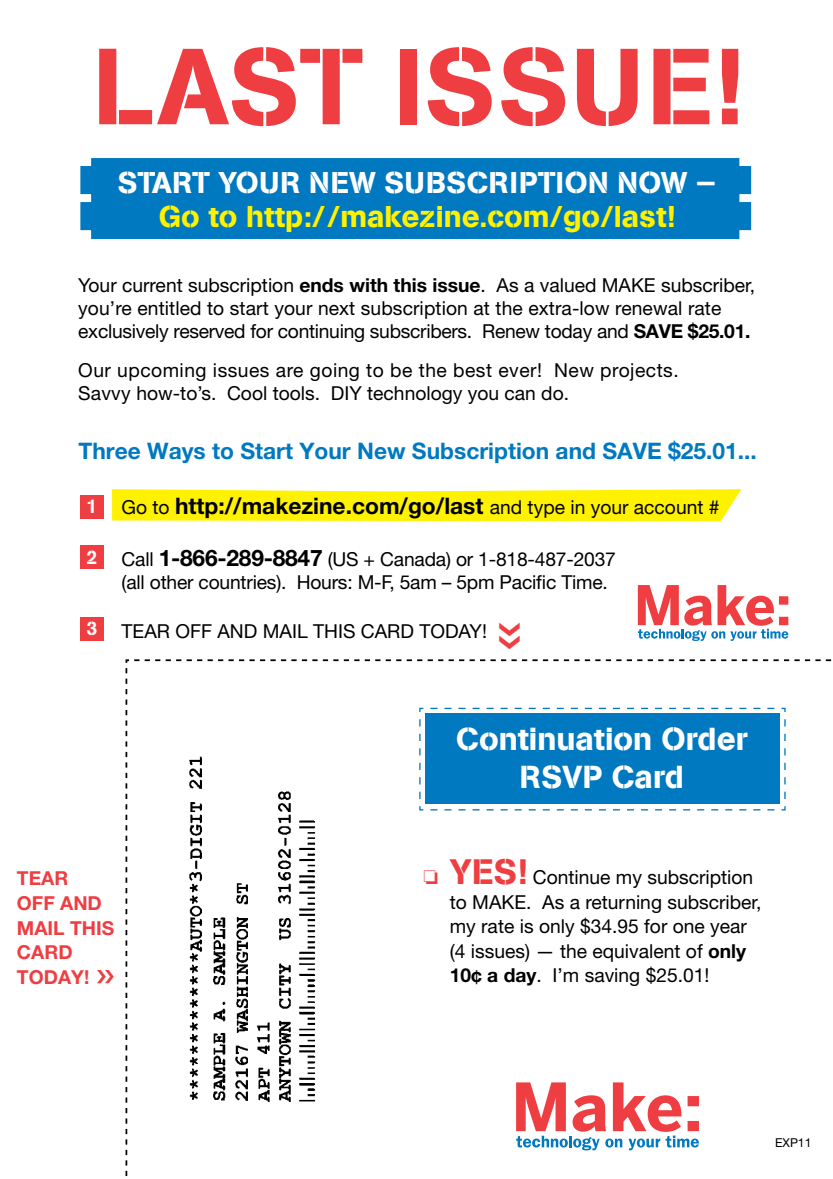
<style>
.page{position:relative;width:833px;height:1179px;background:#fff}
.page>*{position:absolute;margin:0;border:0;box-sizing:border-box;transform-origin:0 0}
.t1{font:106.75px "AG Book Stencil";letter-spacing:.02em;color:#ef3e42}
.t2{font:31.5px/37.8px "AG Book Stencil";color:#fff;text-align:center}
.t3{font:29.75px "AG Book Stencil";color:#fff200}
.t4{font:29.75px "AG Book Stencil";letter-spacing:.02em;color:#fff}
.t5{font:700 22.75px "Helvetica Neue";color:#000}
.t6{font:700 22.75px "Helvetica Neue";color:#0079c1}
.t7{font:19.25px/24.5px "Helvetica Neue";color:#000}
.t8{font:19.25px/23.1px "Helvetica Neue";letter-spacing:.025em;color:#000}
.t9{font:700 19.25px/24.5px "Helvetica Neue";color:#ef3e42}
.t10{font:19.25px "AG Book Stencil";color:#fff}
.t11{font:12.25px "Helvetica Neue";color:#000}
.s1{font-weight:700}
.s2{font-weight:400;font-size:19.25px}
.s3{font-weight:700;font-size:22.75px}
.s4{color:#ef3e42}
.s5{font-family:"AG Book Stencil";font-size:35px;color:#ef3e42}
</style>
<div class="page">
<svg style="left:125px;top:659px;width:707px;height:518px"></svg>
<svg style="left:638px;top:585px;width:150px;height:55px"></svg>
<div style="left:80px;top:158px;width:672px;height:82px;background:#0079c1"></div>
<svg style="left:516px;top:1082px;width:183px;height:68px"></svg>
<svg style="left:418px;top:707px;width:368px;height:104px"></svg>
<div style="left:425px;top:713px;width:354px;height:91px;background:#0079c1"></div>
<img style="left:183px;top:753px;width:149px;height:347px">
<div style="left:80px;top:495px;width:24px;height:23px;background:#ef3e42"></div>
<div style="left:80px;top:545px;width:24px;height:24px;background:#ef3e42"></div>
<div style="left:80px;top:617px;width:24px;height:23px;background:#ef3e42"></div>
<svg style="left:112px;top:489px;width:629px;height:32px"></svg>
<h1 class="t1" style="left:93px;top:23px;width:651px">LAST ISSUE!</h1>
<h3 class="t4" style="left:118px;top:165px;width:599px">START YOUR NEW SUBSCRIPTION NOW —</h3>
<h3 class="t3" style="left:159px;top:198px;width:518px">Go to http://makezine.com/go/last!</h3>
<p class="t7" style="left:78px;top:273px;width:678px;line-height:23.1px">Your current subscription <span class="s1">ends with this issue</span>. As a valued MAKE subscriber, you’re entitled to start your next subscription at the extra-low renewal rate exclusively reserved for continuing subscribers. Renew today and <span class="s1">SAVE $25.01.</span></p>
<p class="t8" style="left:78px;top:358px;width:602px">Our upcoming issues are going to be the best ever! New projects.<br>Savvy how-to’s. Cool tools. DIY technology you can do.</p>
<p class="t6" style="left:78px;top:436px;width:680px">Three Ways to Start Your New Subscription and SAVE $25.01...</p>
<p class="t10" style="left:87px;top:495px;width:12px">1</p>
<p class="t10" style="left:87px;top:546px;width:12px">2</p>
<p class="t10" style="left:87px;top:617px;width:12px">3</p>
<p class="t5" style="left:121px;top:491px;width:599px"><span class="s2">Go to</span> http://makezine.com/go/last <span class="s2">and type in your account #</span></p>
<p class="t7" style="left:121px;top:547px;width:496px;line-height:23.1px">Call <span class="s3">1-866-289-8847</span> (US + Canada) or 1-818-487-2037 (all other countries). Hours: M-F, 5am – 5pm Pacific Time.</p>
<p class="t7" style="left:121px;top:618px;width:367px">TEAR OFF AND MAIL THIS CARD TODAY!</p>
<h2 class="t2" style="left:456px;top:719px;width:293px">Continuation Order<br>RSVP Card</h2>
<p class="t9" style="left:17px;top:865px;width:99px">TEAR<br>OFF AND<br>MAIL THIS<br>CARD<br>TODAY!</p>
<p class="t7" style="left:450px;top:864px;width:313px;text-indent:-26px"><span class="s4">❏</span> <span class="s5">Yes !</span> Continue my subscription to MAKE. As a returning subscriber, my rate is only $34.95 for one year (4 issues) — the equivalent of <span class="s1">only<br>10¢ a day</span>. I’m saving $25.01!</p>
<p class="t11" style="left:775px;top:1135px;width:38px">EXP11</p>
</div>
